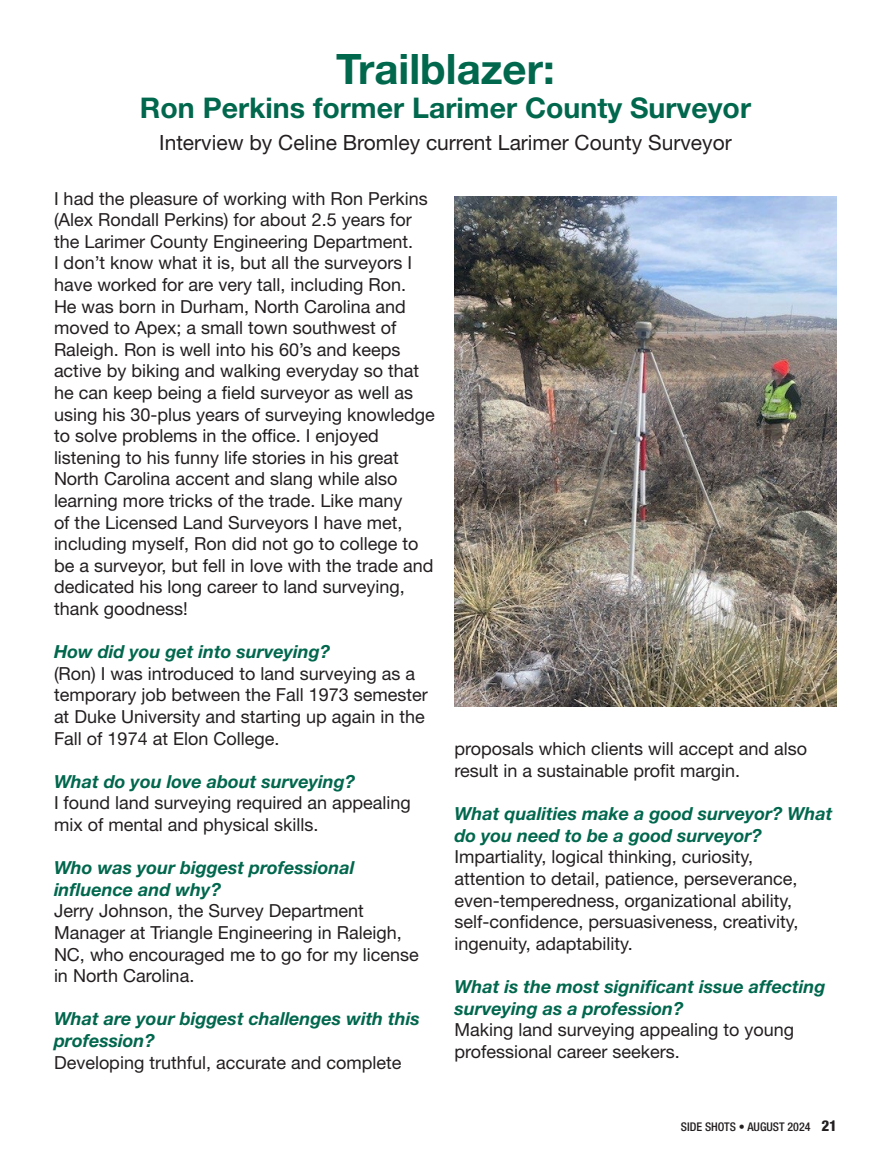
<style>
.page{position:relative;width:891px;height:1161px;background:#fff}
.page>*{position:absolute;margin:0;border:0;box-sizing:border-box;transform-origin:0 0}
.t1{font:700 42px "Helvetica Neue LT Std";color:#01674d}
.t2{font:700 28.5px "Helvetica Neue LT Std";color:#01674d}
.t3{font:21px "Helvetica Neue LT Std";color:#231f20}
.t4{font:18px/21.6px "Helvetica Neue LT Std";color:#231f20}
.t5{font:italic 700 18px/21.6px "Helvetica Neue LT Std";color:#01674d}
.t6{font:500 condensed 12px "Helvetica Neue LT Std";color:#231f20}
.s1{font-weight:800;font-size:15px}
</style>
<div class="page">
<img style="left:454px;top:197px;width:383px;height:510px">
<h1 class="t1" style="left:336px;top:43px;width:220px">Trailblazer:</h1>
<h2 class="t2" style="left:140px;top:90px;width:613px">Ron Perkins former Larimer County Surveyor</h2>
<p class="t3" style="left:159px;top:130px;width:574px">Interview by Celine Bromley current Larimer County Surveyor</p>
<p class="t4" style="left:54px;top:187px;width:382px">I had the pleasure of working with Ron Perkins (Alex Rondall Perkins) for about 2.5 years for the Larimer County Engineering Department.<br>I don’t know what it is, but all the surveyors I have worked for are very tall, including Ron.<br>He was born in Durham, North Carolina and moved to Apex; a small town southwest of Raleigh. Ron is well into his 60’s and keeps active by biking and walking everyday so that he can keep being a field surveyor as well as using his 30-plus years of surveying knowledge to solve problems in the office. I enjoyed listening to his funny life stories in his great North Carolina accent and slang while also learning more tricks of the trade. Like many<br>of the Licensed Land Surveyors I have met, including myself, Ron did not go to college to be a surveyor, but fell in love with the trade and dedicated his long career to land surveying, thank goodness!</p>
<p class="t5" style="left:54px;top:641px;width:278px">How did you get into surveying?</p>
<p class="t4" style="left:54px;top:662px;width:375px">(Ron) I was introduced to land surveying as a temporary job between the Fall 1973 semester at Duke University and starting up again in the Fall of 1974 at Elon College.</p>
<p class="t5" style="left:54px;top:770px;width:303px">What do you love about surveying?</p>
<p class="t4" style="left:54px;top:792px;width:358px">I found land surveying required an appealing mix of mental and physical skills.</p>
<p class="t5" style="left:54px;top:857px;width:302px">Who was your biggest professional influence and why?</p>
<p class="t4" style="left:54px;top:900px;width:366px">Jerry Johnson, the Survey Department Manager at Triangle Engineering in Raleigh, NC, who encouraged me to go for my license in North Carolina.</p>
<p class="t5" style="left:54px;top:1008px;width:367px">What are your biggest challenges with this profession?</p>
<p class="t4" style="left:54px;top:1051px;width:349px">Developing truthful, accurate and complete</p>
<p class="t4" style="left:454px;top:738px;width:354px">proposals which clients will accept and also result in a sustainable profit margin.</p>
<p class="t5" style="left:454px;top:803px;width:379px">What qualities make a good surveyor? What do you need to be a good surveyor?</p>
<p class="t4" style="left:454px;top:846px;width:346px">Impartiality, logical thinking, curiosity, attention to detail, patience, perseverance, even-temperedness, organizational ability, self-confidence, persuasiveness, creativity, ingenuity, adaptability.</p>
<p class="t5" style="left:454px;top:975px;width:372px">What is the most significant issue affecting surveying as a profession?</p>
<p class="t4" style="left:454px;top:1019px;width:341px">Making land surveying appealing to young professional career seekers.</p>
<p class="t6" style="left:681px;top:1120px;width:158px">SIDE SHOTS • AUGUST 2024 <span class="s1">21</span></p>
</div>
